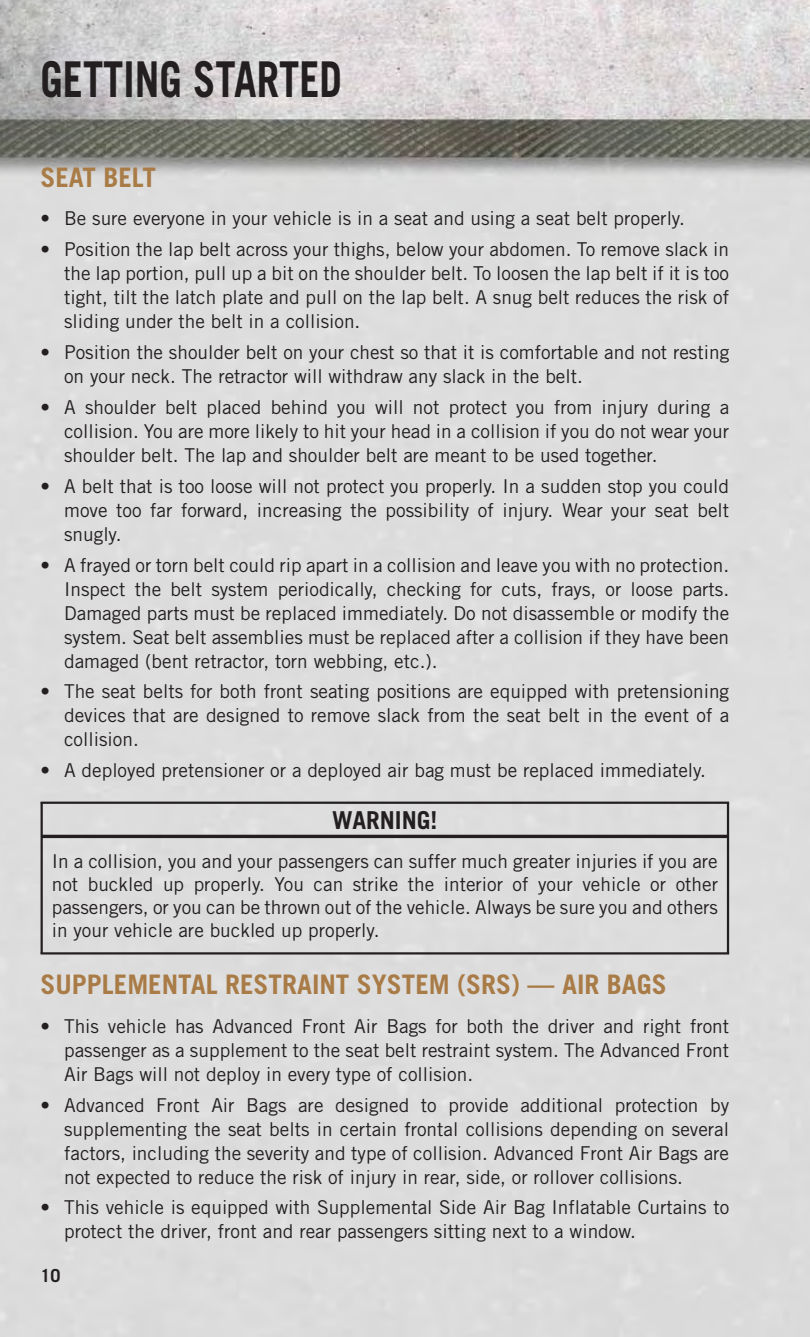
<style>
.page{position:relative;width:810px;height:1337px;background:#fff}
.page>*{position:absolute;margin:0;border:0;box-sizing:border-box;transform-origin:0 0}
.t1{font:700 49.5px "Trade Gothic LT Std";color:#231f20;scale:.82 1}
.t2{font:700 27px "Trade Gothic LT Std";color:#a97b46}
.t3{font:700 24.75px "Trade Gothic LT Std";color:#231f20}
.t4{font:19.12px/24.1px "Trade Gothic LT Std";color:#231f20;text-align:justify}
.t5{font:700 18px "Trade Gothic LT Std";color:#231f20}
</style>
<div class="page">
<img style="left:0;top:0;width:810px;height:1336px">
<svg style="left:43px;top:834px;width:684px;height:4px;background:#444142"></svg>
<hr style="left:41px;top:801px;width:688px;height:3px;background:#231f20">
<hr style="left:727px;top:802px;width:2px;height:151px;background:#231f20">
<hr style="left:41px;top:952px;width:688px;height:2px;background:#231f20">
<hr style="left:41px;top:802px;width:2px;height:151px;background:#231f20">
<h1 class="t1" style="left:40px;top:61px;width:369px">GETTING STARTED</h1>
<h2 class="t2" style="left:41px;top:167px;width:117px">SEAT BELT</h2>
<p class="t4" style="left:41px;top:208px;width:646px">• Be sure everyone in your vehicle is in a seat and using a seat belt properly.</p>
<p class="t4" style="left:64px;top:239px;width:667px;text-indent:-24px">• Position the lap belt across your thighs, below your abdomen. To remove slack in the lap portion, pull up a bit on the shoulder belt. To loosen the lap belt if it is too tight, tilt the latch plate and pull on the lap belt. A snug belt reduces the risk of sliding under the belt in a collision.</p>
<p class="t4" style="left:64px;top:342px;width:667px;text-indent:-24px">• Position the shoulder belt on your chest so that it is comfortable and not resting on your neck. The retractor will withdraw any slack in the belt.</p>
<p class="t4" style="left:64px;top:397px;width:667px;text-indent:-24px">• A shoulder belt placed behind you will not protect you from injury during a collision. You are more likely to hit your head in a collision if you do not wear your shoulder belt. The lap and shoulder belt are meant to be used together.</p>
<p class="t4" style="left:64px;top:475px;width:667px;text-indent:-24px">• A belt that is too loose will not protect you properly. In a sudden stop you could move too far forward, increasing the possibility of injury. Wear your seat belt snugly.</p>
<p class="t4" style="left:64px;top:554px;width:667px;text-indent:-24px">• A frayed or torn belt could rip apart in a collision and leave you with no protection.<br>Inspect the belt system periodically, checking for cuts, frays, or loose parts.<br>Damaged parts must be replaced immediately. Do not disassemble or modify the system. Seat belt assemblies must be replaced after a collision if they have been damaged (bent retractor, torn webbing, etc.).</p>
<p class="t4" style="left:64px;top:681px;width:667px;text-indent:-24px">• The seat belts for both front seating positions are equipped with pretensioning devices that are designed to remove slack from the seat belt in the event of a collision.</p>
<p class="t4" style="left:41px;top:760px;width:667px">• A deployed pretensioner or a deployed air bag must be replaced immediately.</p>
<p class="t3" style="left:332px;top:810px;width:107px">WARNING!</p>
<p class="t4" style="left:52px;top:851px;width:668px;line-height:22.9px">In a collision, you and your passengers can suffer much greater injuries if you are not buckled up properly. You can strike the interior of your vehicle or other passengers, or you can be thrown out of the vehicle. Always be sure you and others in your vehicle are buckled up properly.</p>
<h2 class="t2" style="left:41px;top:974px;width:628px">SUPPLEMENTAL RESTRAINT SYSTEM (SRS) — AIR BAGS</h2>
<p class="t4" style="left:64px;top:1015px;width:667px;text-indent:-24px">• This vehicle has Advanced Front Air Bags for both the driver and right front passenger as a supplement to the seat belt restraint system. The Advanced Front Air Bags will not deploy in every type of collision.</p>
<p class="t4" style="left:64px;top:1094px;width:667px;text-indent:-24px">• Advanced Front Air Bags are designed to provide additional protection by supplementing the seat belts in certain frontal collisions depending on several factors, including the severity and type of collision. Advanced Front Air Bags are not expected to reduce the risk of injury in rear, side, or rollover collisions.</p>
<p class="t4" style="left:64px;top:1197px;width:667px;text-indent:-24px">• This vehicle is equipped with Supplemental Side Air Bag Inflatable Curtains to protect the driver, front and rear passengers sitting next to a window.</p>
<p class="t5" style="left:40px;top:1269px;width:21px">10</p>
</div>
